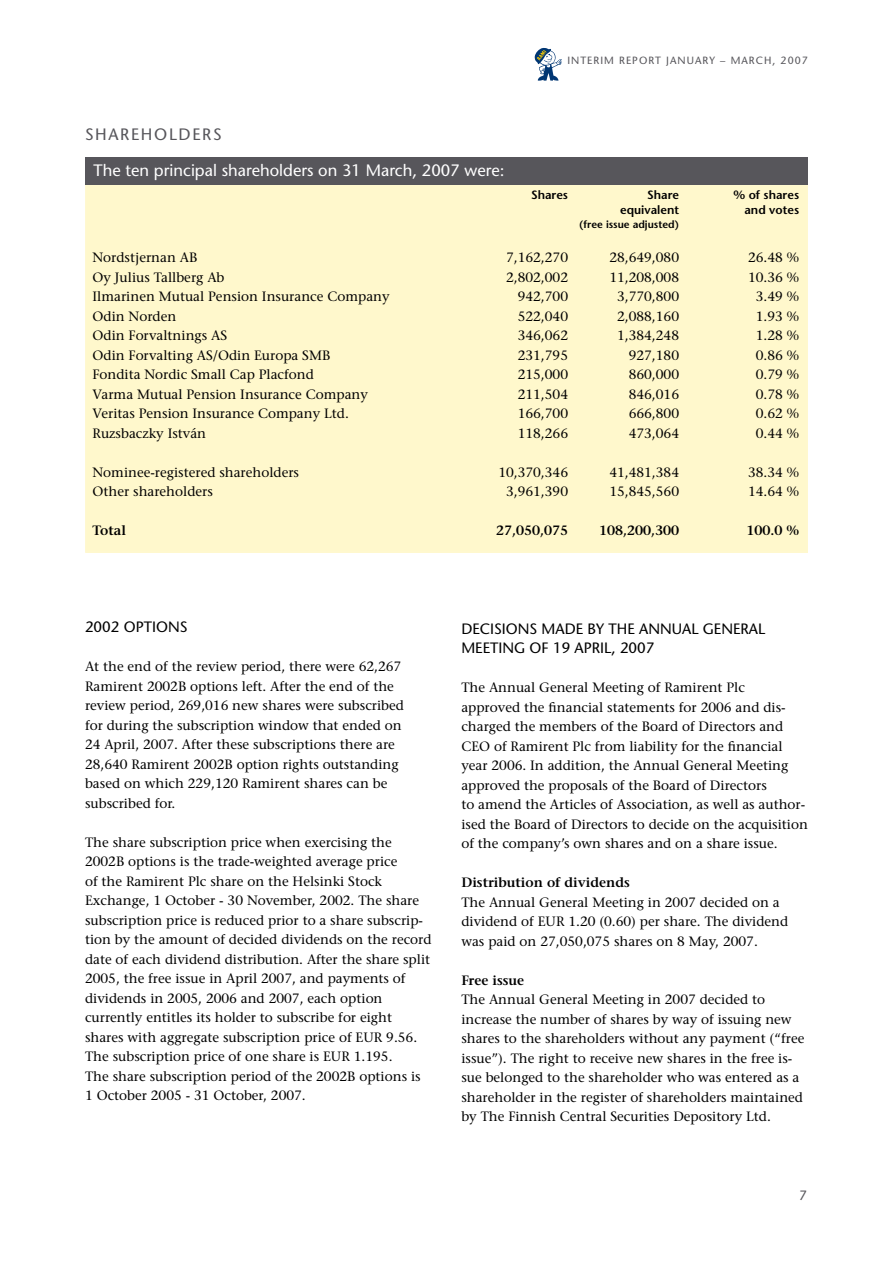
<style>
.page{position:relative;width:893px;height:1263px;background:#fff}
.page>*{position:absolute;margin:0;border:0;box-sizing:border-box;transform-origin:0 0}
.t1{font:500 16.5px "Stone Sans Std";color:#fff}
.t2{font:500 16.5px "Stone Sans Std";letter-spacing:.1em;color:#57565b}
.t3{font:500 15px/19.5px "Stone Sans Std";color:#000}
.t4{font:500 13.5px/19.5px "Stone Serif Std";color:#000}
.t5{font:600 13.5px "Stone Serif Std";color:#000}
.t6{font:600 12px "Stone Sans Std";color:#000}
.t7{font:500 10.5px "Stone Sans Std";letter-spacing:.1em;color:#57565b}
.t8{font:600 10.5px "Stone Sans Std";color:#000}
</style>
<div class="page">
<svg style="left:535px;top:48px;width:27px;height:33px"></svg>
<div style="left:86px;top:185px;width:721px;height:367px;background:#fff8cc"></div>
<div style="left:85px;top:184px;width:723px;height:369px;border:2px solid #fff8cf"></div>
<div style="left:86px;top:158px;width:722px;height:27px;background:#57565b"></div>
<p class="t2" style="left:85px;top:124px;width:138px">SHAREHOLDERS</p>
<p class="t1" style="left:94px;top:161px;width:412px">The ten principal shareholders on 31 March, 2007 were:</p>
<p class="t7" style="left:567px;top:54px;width:242px">INTERIM REPORT JANUARY – MARCH, 2007</p>
<p class="t6" style="left:531px;top:188px;width:39px">Shares</p>
<p class="t6" style="left:647px;top:188px;width:33px">Share</p>
<p class="t6" style="left:733px;top:188px;width:67px">% of shares</p>
<p class="t6" style="left:620px;top:202px;width:60px">equivalent</p>
<p class="t6" style="left:744px;top:202px;width:56px">and votes</p>
<p class="t8" style="left:579px;top:218px;width:101px">(free issue adjusted)</p>
<p class="t4" style="left:93px;top:248px;width:106px">Nordstjernan AB</p>
<p class="t4" style="left:506px;top:248px;width:63px">7,162,270</p>
<p class="t4" style="left:609px;top:248px;width:71px">28,649,080</p>
<p class="t4" style="left:748px;top:248px;width:53px">26.48 %</p>
<p class="t4" style="left:93px;top:267px;width:133px">Oy Julius Tallberg Ab</p>
<p class="t4" style="left:506px;top:267px;width:63px">2,802,002</p>
<p class="t4" style="left:609px;top:267px;width:71px">11,208,008</p>
<p class="t4" style="left:748px;top:267px;width:53px">10.36 %</p>
<p class="t4" style="left:93px;top:287px;width:299px">Ilmarinen Mutual Pension Insurance Company</p>
<p class="t4" style="left:518px;top:287px;width:52px">942,700</p>
<p class="t4" style="left:617px;top:287px;width:63px">3,770,800</p>
<p class="t4" style="left:756px;top:287px;width:45px">3.49 %</p>
<p class="t4" style="left:93px;top:306px;width:85px">Odin Norden</p>
<p class="t4" style="left:518px;top:306px;width:52px">522,040</p>
<p class="t4" style="left:617px;top:306px;width:63px">2,088,160</p>
<p class="t4" style="left:756px;top:306px;width:45px">1.93 %</p>
<p class="t4" style="left:93px;top:326px;width:136px">Odin Forvaltnings AS</p>
<p class="t4" style="left:518px;top:326px;width:52px">346,062</p>
<p class="t4" style="left:617px;top:326px;width:63px">1,384,248</p>
<p class="t4" style="left:756px;top:326px;width:45px">1.28 %</p>
<p class="t4" style="left:93px;top:345px;width:239px">Odin Forvalting AS/Odin Europa SMB</p>
<p class="t4" style="left:518px;top:345px;width:52px">231,795</p>
<p class="t4" style="left:629px;top:345px;width:52px">927,180</p>
<p class="t4" style="left:756px;top:345px;width:45px">0.86 %</p>
<p class="t4" style="left:93px;top:365px;width:223px">Fondita Nordic Small Cap Placfond</p>
<p class="t4" style="left:518px;top:365px;width:52px">215,000</p>
<p class="t4" style="left:629px;top:365px;width:52px">860,000</p>
<p class="t4" style="left:756px;top:365px;width:45px">0.79 %</p>
<p class="t4" style="left:93px;top:384px;width:277px">Varma Mutual Pension Insurance Company</p>
<p class="t4" style="left:518px;top:384px;width:52px">211,504</p>
<p class="t4" style="left:629px;top:384px;width:52px">846,016</p>
<p class="t4" style="left:756px;top:384px;width:45px">0.78 %</p>
<p class="t4" style="left:93px;top:404px;width:258px">Veritas Pension Insurance Company Ltd.</p>
<p class="t4" style="left:518px;top:404px;width:52px">166,700</p>
<p class="t4" style="left:629px;top:404px;width:52px">666,800</p>
<p class="t4" style="left:756px;top:404px;width:45px">0.62 %</p>
<p class="t4" style="left:93px;top:423px;width:115px">Ruzsbaczky István</p>
<p class="t4" style="left:518px;top:423px;width:52px">118,266</p>
<p class="t4" style="left:629px;top:423px;width:52px">473,064</p>
<p class="t4" style="left:756px;top:423px;width:45px">0.44 %</p>
<p class="t4" style="left:93px;top:462px;width:208px">Nominee-registered shareholders</p>
<p class="t4" style="left:498px;top:462px;width:71px">10,370,346</p>
<p class="t4" style="left:609px;top:462px;width:71px">41,481,384</p>
<p class="t4" style="left:748px;top:462px;width:53px">38.34 %</p>
<p class="t4" style="left:93px;top:482px;width:122px">Other shareholders</p>
<p class="t4" style="left:506px;top:482px;width:63px">3,961,390</p>
<p class="t4" style="left:609px;top:482px;width:71px">15,845,560</p>
<p class="t4" style="left:748px;top:482px;width:53px">14.64 %</p>
<p class="t5" style="left:93px;top:522px;width:35px">Total</p>
<p class="t5" style="left:496px;top:522px;width:74px">27,050,075</p>
<p class="t5" style="left:599px;top:522px;width:82px">108,200,300</p>
<p class="t5" style="left:746px;top:522px;width:54px">100.0 %</p>
<p class="t3" style="left:85px;top:617px;width:104px">2002 OPTIONS</p>
<p class="t4" style="left:85px;top:657px;width:320px">At the end of the review period, there were 62,267<br>Ramirent 2002B options left. After the end of the review period, 269,016 new shares were subscribed for during the subscription window that ended on 24 April, 2007. After these subscriptions there are 28,640 Ramirent 2002B option rights outstanding based on which 229,120 Ramirent shares can be subscribed for.</p>
<p class="t4" style="left:85px;top:832px;width:348px">The share subscription price when exercising the 2002B options is the trade-weighted average price<br>of the Ramirent Plc share on the Helsinki Stock Exchange, 1 October - 30 November, 2002. The share subscription price is reduced prior to a share subscrip&shy;tion by the amount of decided dividends on the record date of each dividend distribution. After the share split 2005, the free issue in April 2007, and payments of dividends in 2005, 2006 and 2007, each option currently entitles its holder to subscribe for eight shares with aggregate subscription price of EUR 9.56.<br>The subscription price of one share is EUR 1.195.<br>The share subscription period of the 2002B options is 1 October 2005 - 31 October, 2007.</p>
<p class="t3" style="left:461px;top:619px;width:305px">DECISIONS MADE BY THE ANNUAL GENERAL<br>MEETING OF 19 APRIL, 2007</p>
<p class="t4" style="left:461px;top:678px;width:348px">The Annual General Meeting of Ramirent Plc<br>approved the financial statements for 2006 and dis&shy;charged the members of the Board of Directors and CEO of Ramirent Plc from liability for the financial year 2006. In addition, the Annual General Meeting approved the proposals of the Board of Directors<br>to amend the Articles of Association, as well as author&shy;ised the Board of Directors to decide on the acquisition of the company’s own shares and on a share issue.</p>
<p class="t5" style="left:461px;top:874px;width:170px">Distribution of dividends</p>
<p class="t4" style="left:461px;top:892px;width:328px">The Annual General Meeting in 2007 decided on a dividend of EUR 1.20 (0.60) per share. The dividend was paid on 27,050,075 shares on 8 May, 2007.</p>
<p class="t5" style="left:461px;top:972px;width:64px">Free issue</p>
<p class="t4" style="left:461px;top:990px;width:344px">The Annual General Meeting in 2007 decided to increase the number of shares by way of issuing new shares to the shareholders without any payment (“free issue”). The right to receive new shares in the free is&shy;sue belonged to the shareholder who was entered as a shareholder in the register of shareholders maintained by The Finnish Central Securities Depository Ltd.</p>
</div>
